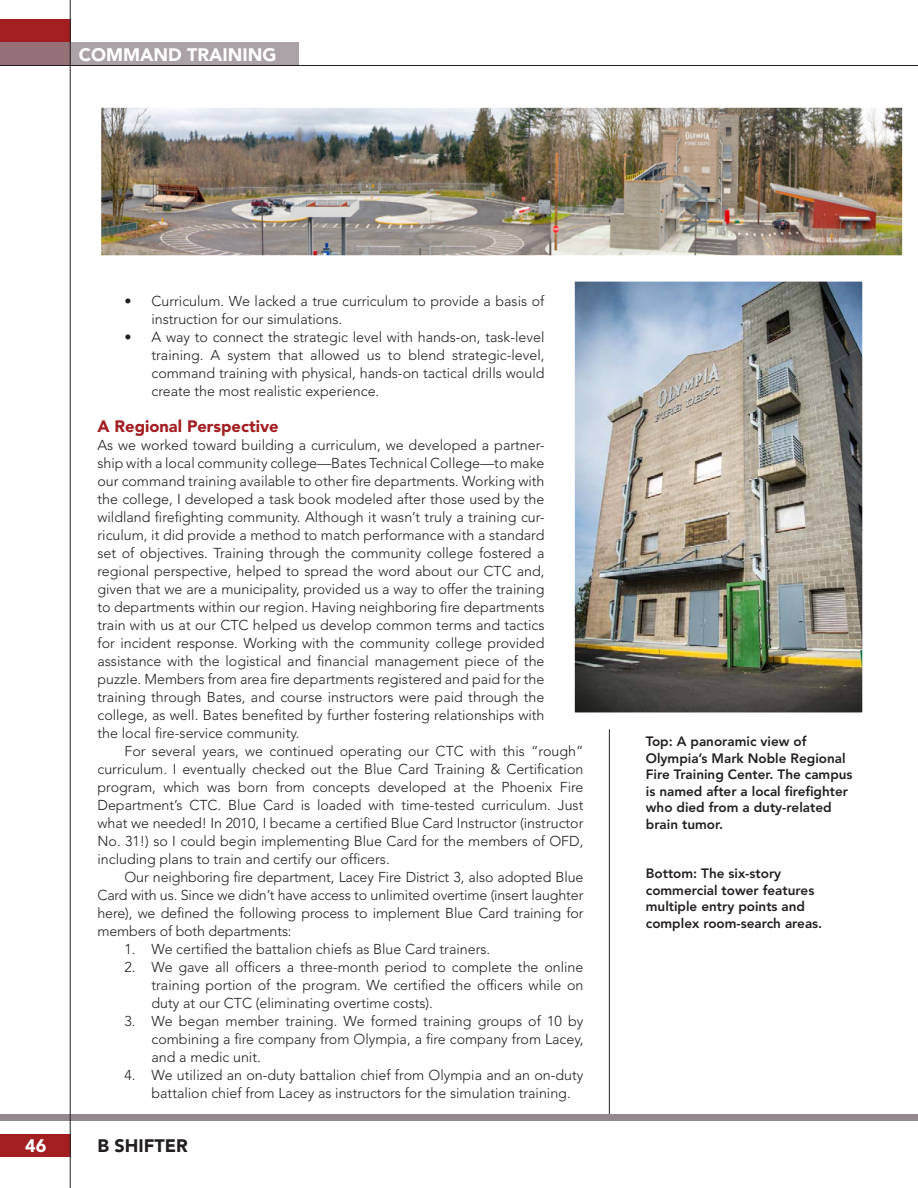
<style>
.page{position:relative;width:918px;height:1188px;background:#fff}
.page>*{position:absolute;margin:0;border:0;box-sizing:border-box;transform-origin:0 0}
.t1{font:900 18px "Avenir";color:#fff}
.t2{font:900 18px "Avenir";color:#231f20}
.Subhead_Style{font:900 16.5px "Avenir";color:#a21e21}
.No_Indent_Body_Copy{font:300 14.25px/18px "Avenir";color:#231f20;text-align:justify}
.Body_Copy{font:300 14.25px/18px "Avenir";letter-spacing:-.005em;color:#231f20;text-align:justify}
.t3{font:800 13.5px/16.5px "Avenir";color:#231f20}
</style>
<div class="page">
<hr style="left:609px;top:295px;width:1px;height:823px;background:#231f20">
<div style="left:0;top:19px;width:70px;height:46px;background:#a21e21"></div>
<svg style="left:0;top:42px;width:298px;height:23px;background:#a5969c"></svg>
<div style="left:0;top:1134px;width:70px;height:22px;background:#a21e21"></div>
<div style="left:0;top:1114px;width:918px;height:6px;background:#938890"></div>
<hr style="left:70px;top:0;width:1px;height:1188px;background:#231f20">
<hr style="left:0;top:65px;width:918px;height:1px;background:#231f20">
<img style="left:103px;top:109px;width:798px;height:145px">
<div style="left:89px;top:95px;width:826px;height:173px;border:13px solid #fff"></div>
<img style="left:576px;top:283px;width:285px;height:428px">
<div style="left:558px;top:265px;width:321px;height:464px;border:17px solid #fff"></div>
<p class="t1" style="left:79px;top:44px;width:199px">COMMAND TRAINING</p>
<p class="t1" style="left:25px;top:1135px;width:23px">46</p>
<p class="No_Indent_Body_Copy" style="left:152px;top:292px;width:394px;text-indent:-27px">• Curriculum. We lacked a true curriculum to provide a basis of instruction for our simulations.</p>
<p class="No_Indent_Body_Copy" style="left:152px;top:328px;width:395px;text-indent:-27px">• A way to connect the strategic level with hands-on, task-level training. A system that allowed us to blend strategic-level, command training with physical, hands-on tactical drills would create the most realistic experience.</p>
<p class="Subhead_Style" style="left:98px;top:416px;width:183px">A Regional Perspective</p>
<p class="No_Indent_Body_Copy" style="left:98px;top:436px;width:449px">As we worked toward building a curriculum, we developed a partner&shy;ship with a local community college—Bates Technical College—to make our command training available to other fire departments. Working with the college, I developed a task book modeled after those used by the wildland firefighting community. Although it wasn’t truly a training cur&shy;riculum, it did provide a method to match performance with a standard set of objectives. Training through the community college fostered a regional perspective, helped to spread the word about our CTC and, given that we are a municipality, provided us a way to offer the training to departments within our region. Having neighboring fire departments train with us at our CTC helped us develop common terms and tactics for incident response. Working with the community college provided assistance with the logistical and financial management piece of the puzzle. Members from area fire departments registered and paid for the training through Bates, and course instructors were paid through the college, as well. Bates benefited by further fostering relationships with the local fire-service community.</p>
<p class="Body_Copy" style="left:98px;top:742px;width:488px;text-indent:27px">For several years, we continued operating our CTC with this “rough” curriculum. I eventually checked out the Blue Card Training &amp; Certification program, which was born from concepts developed at the Phoenix Fire Department’s CTC. Blue Card is loaded with time-tested curriculum. Just what we needed! In 2010, I became a certified Blue Card Instructor (instructor No. 31!) so I could begin implementing Blue Card for the members of OFD, including plans to train and certify our officers.</p>
<p class="Body_Copy" style="left:98px;top:868px;width:487px;text-indent:27px">Our neighboring fire department, Lacey Fire District 3, also adopted Blue Card with us. Since we didn’t have access to unlimited overtime (insert laughter here), we defined the following process to implement Blue Card training for members of both departments:</p>
<p class="No_Indent_Body_Copy" style="left:125px;top:940px;width:367px">1. We certified the battalion chiefs as Blue Card trainers.</p>
<p class="No_Indent_Body_Copy" style="left:152px;top:958px;width:434px;text-indent:-27px">2. We gave all officers a three-month period to complete the online training portion of the program. We certified the officers while on duty at our CTC (eliminating overtime costs).</p>
<p class="No_Indent_Body_Copy" style="left:152px;top:1012px;width:433px;text-indent:-27px">3. We began member training. We formed training groups of 10 by combining a fire company from Olympia, a fire company from Lacey, and a medic unit.</p>
<p class="No_Indent_Body_Copy" style="left:152px;top:1066px;width:433px;text-indent:-27px">4. We utilized an on-duty battalion chief from Olympia and an on-duty battalion chief from Lacey as instructors for the simulation training.</p>
<p class="t2" style="left:98px;top:1135px;width:92px">B SHIFTER</p>
<p class="t3" style="left:646px;top:733px;width:208px">Top: A panoramic view of<br>Olympia’s Mark Noble Regional<br>Fire Training Center. The campus is named after a local firefighter who died from a duty-related brain tumor.</p>
<p class="t3" style="left:646px;top:865px;width:178px">Bottom: The six-story commercial tower features multiple entry points and complex room-search areas.</p>
</div>
